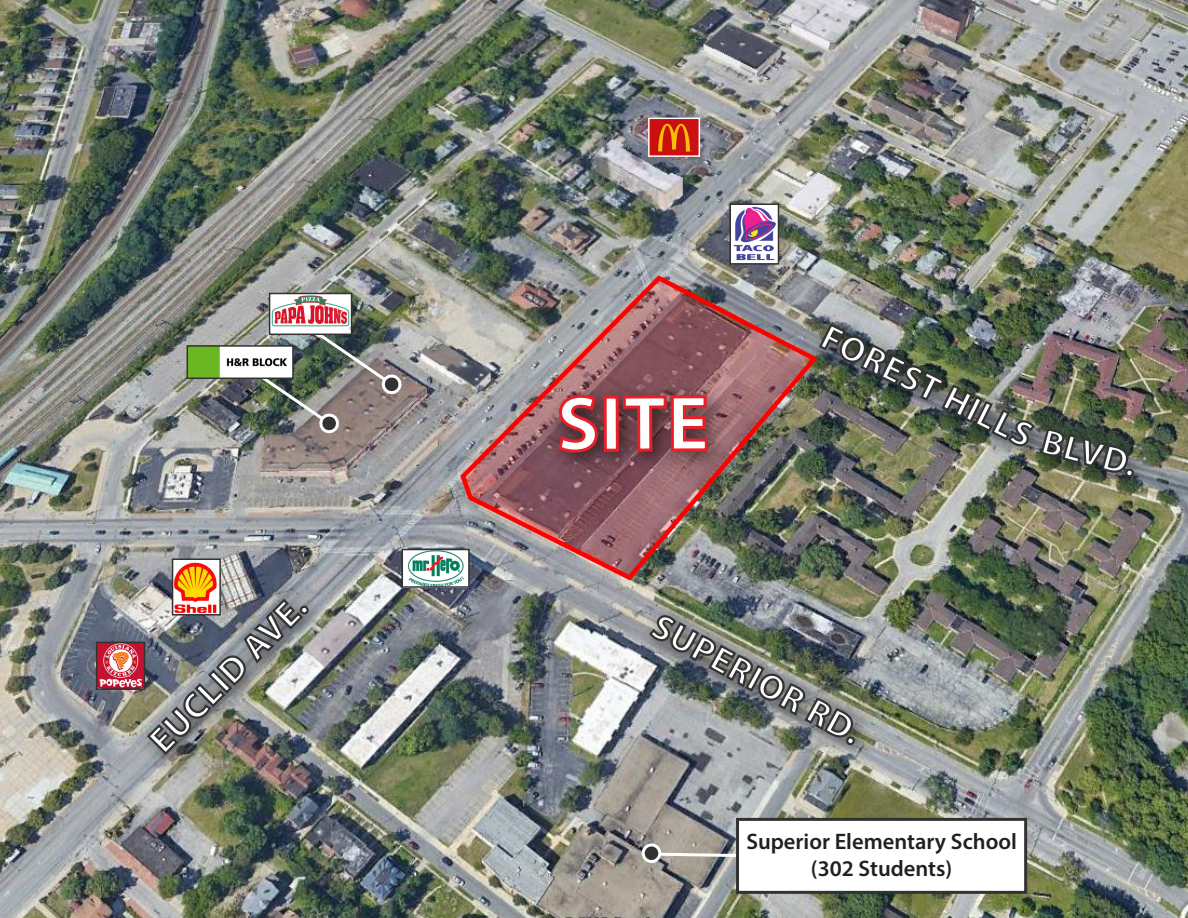
<style>
.page{position:relative;width:1188px;height:918px;background:#fff}
.page>*{position:absolute;margin:0;border:0;box-sizing:border-box;transform-origin:0 0}
.t1{font:700 78.75px "Myriad Pro";color:#fff}
.t2{font:700 36px "Myriad Pro";color:#fff}
.t3{font:600 22.5px/27px "Myriad Pro";color:#231f20;text-align:center}
</style>
<div class="page">
<img style="left:0;top:0;width:1188px;height:918px">
<img style="left:457px;top:273px;width:364px;height:310px">
<img style="left:626px;top:589px;width:272px;height:194px">
<img style="left:647px;top:612px;width:210px;height:135px">
<img style="left:538px;top:365px;width:202px;height:135px">
<svg style="left:556px;top:393px;width:43px;height:61px;background:#85373f"></svg>
<div style="left:604px;top:396px;width:15px;height:56px;border:3px solid #ea1f27"></div>
<svg style="left:621px;top:394px;width:88px;height:59px;background:#85373d"></svg>
<img style="left:124px;top:569px;width:222px;height:222px">
<img style="left:145px;top:597px;width:165px;height:160px">
<img style="left:795px;top:300px;width:274px;height:187px">
<img style="left:1019px;top:404px;width:152px;height:111px">
<img style="left:817px;top:322px;width:319px;height:157px">
<img style="left:651px;top:121px;width:46px;height:33px">
<div style="left:648px;top:118px;width:52px;height:39px;border:2px solid #fff"></div>
<img style="left:732px;top:206px;width:44px;height:56px">
<div style="left:729px;top:203px;width:50px;height:62px;border:2px solid #323232"></div>
<img style="left:224px;top:310px;width:180px;height:126px">
<div style="left:187px;top:346px;width:106px;height:32px;background:#fff"></div>
<img style="left:190px;top:348px;width:97px;height:28px">
<div style="left:187px;top:345px;width:107px;height:34px;border:2px solid #323232"></div>
<img style="left:272px;top:296px;width:77px;height:36px">
<div style="left:269px;top:293px;width:83px;height:42px;border:2px solid #323232"></div>
<img style="left:405px;top:552px;width:62px;height:33px">
<div style="left:402px;top:549px;width:68px;height:39px;border:2px solid #323232"></div>
<img style="left:175px;top:561px;width:43px;height:52px">
<div style="left:172px;top:558px;width:49px;height:58px;border:2px solid #323232"></div>
<img style="left:99px;top:645px;width:43px;height:42px">
<div style="left:96px;top:642px;width:49px;height:48px;border:2px solid #323232"></div>
<svg style="left:641px;top:843px;width:95px;height:21px;background:#a5a19d"></svg>
<div style="left:736px;top:818px;width:291px;height:76px;background:#fff;border:3px solid #323232"></div>
<p class="t2" style="left:139px;top:730px;width:208px;rotate:-45deg">EUCLID AVE.</p>
<h1 class="t1" style="left:557px;top:372px;width:154px">SITE</h1>
<p class="t2" style="left:833px;top:314px;width:233px;rotate:26deg">FOREST HILLS</p>
<p class="t2" style="left:1049px;top:418px;width:98px;rotate:15deg">BLVD.</p>
<p class="t2" style="left:666px;top:602px;width:234px;rotate:29deg">SUPERIOR RD.</p>
<p class="t3" style="left:746px;top:827px;width:272px">Superior Elementary School (302 Students)</p>
</div>
